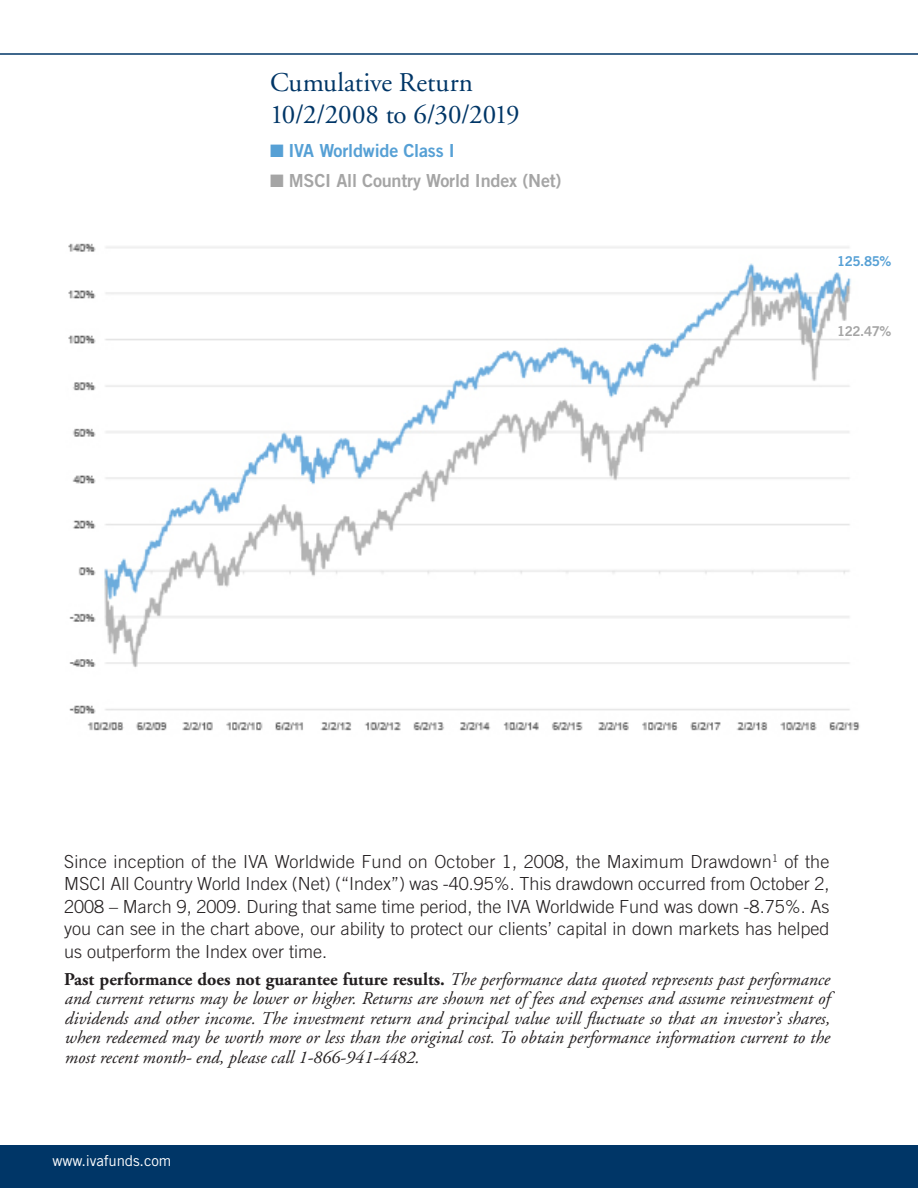
<style>
.page{position:relative;width:918px;height:1188px;background:#fff}
.page>*{position:absolute;margin:0;border:0;box-sizing:border-box;transform-origin:0 0}
.foot2{font:27px "Adobe Garamond";color:#003667}
.foot2-2{font:italic 18px/19.5px "Adobe Garamond";color:#231f20;text-align:justify}
.t1{font:300 18px/22.5px "Trade Gothic";color:#231f20;text-align:justify}
.t2{font:18px "Trade Gothic Bold Two";letter-spacing:-.01em;color:#a5a5a5}
.t3{font:18px "Trade Gothic Bold Two";letter-spacing:-.01em;color:#56a0d5}
.t4{font:15px "Trade Gothic";letter-spacing:-.01em;color:#fff}
.t5{font:700 13.5px "News Gothic BT";color:#56a0d5}
.t6{font:700 13.5px "News Gothic BT";color:#a5a5a5}
.s1{font-weight:700;font-style:normal}
</style>
<div class="page">
<img style="left:68px;top:243px;width:792px;height:488px">
<hr style="left:0;top:53px;width:918px;height:2px;background:#003667">
<div style="left:0;top:1145px;width:918px;height:43px;background:#003667"></div>
<p class="foot2" style="left:270px;top:68px;width:204px">Cumulative Return</p>
<p class="foot2" style="left:270px;top:100px;width:251px">10/2/2008 to 6/30/2019</p>
<p class="t3" style="left:270px;top:140px;width:186px">■ IVA Worldwide Class I</p>
<p class="t2" style="left:270px;top:170px;width:293px">■ MSCI All Country World Index (Net)</p>
<p class="t5" style="left:837px;top:253px;width:56px">125.85%</p>
<p class="t6" style="left:837px;top:323px;width:56px">122.47%</p>
<p class="t1" style="left:64px;top:850px;width:767px">Since inception of the IVA Worldwide Fund on October 1, 2008, the Maximum Drawdown<sup>1</sup> of the MSCI All Country World Index (Net) (“Index”) was -40.95%. This drawdown occurred from October 2, 2008 – March 9, 2009. During that same time period, the IVA Worldwide Fund was down -8.75%. As you can see in the chart above, our ability to protect our clients’ capital in down markets has helped us outperform the Index over time.</p>
<p class="foot2-2" style="left:64px;top:970px;width:767px"><span class="s1">Past performance does not guarantee future results.</span> The performance data quoted represents past performance and current returns may be lower or higher. Returns are shown net of fees and expenses and assume reinvestment of dividends and other income. The investment return and principal value will fluctuate so that an investor’s shares, when redeemed may be worth more or less than the original cost. To obtain performance information current to the most recent month- end, please call 1-866-941-4482.</p>
<p class="t4" style="left:53px;top:1152px;width:120px">www.ivafunds.com</p>
</div>
